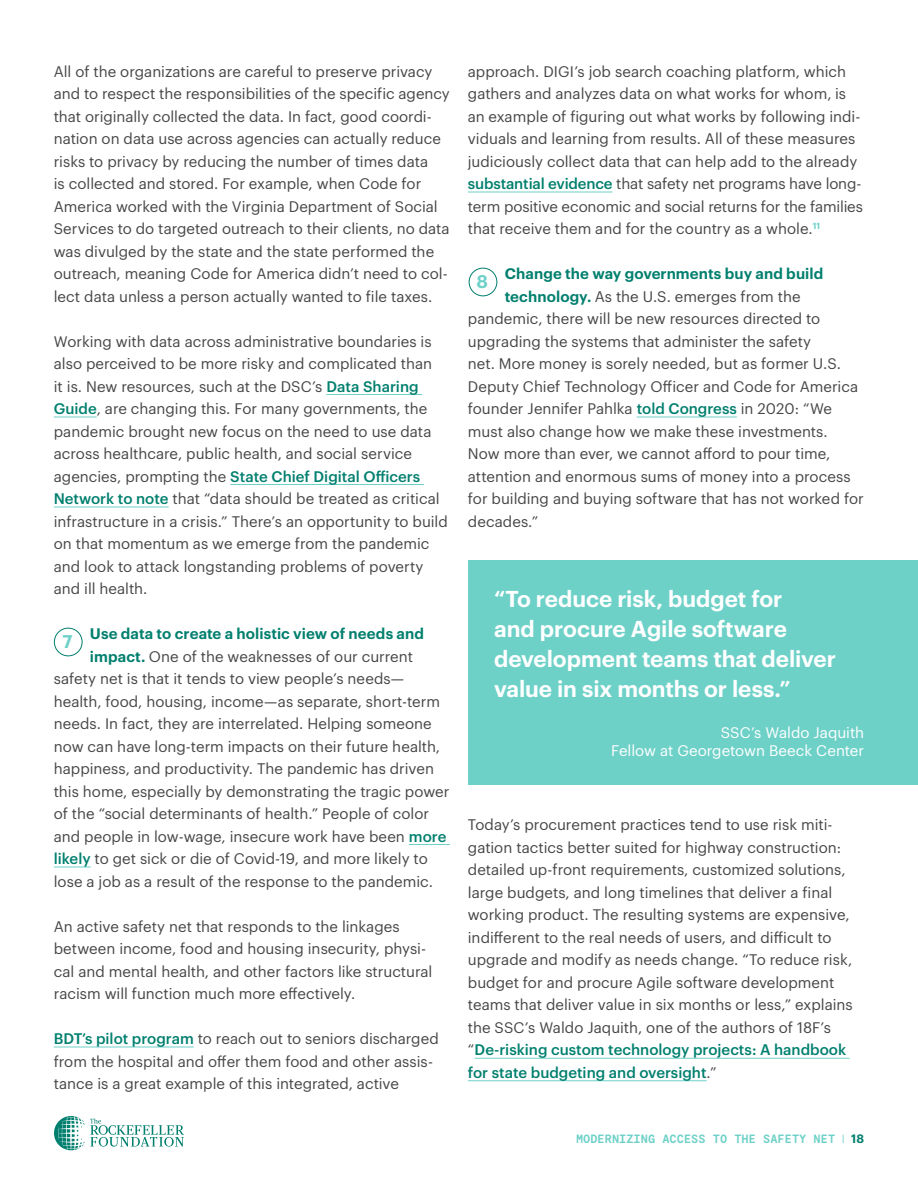
<style>
.page{position:relative;width:918px;height:1188px;background:#fff}
.page>*{position:absolute;margin:0;border:0;box-sizing:border-box;transform-origin:0 0}
.t1{font:600 22.5px/30px "Graphik";letter-spacing:-.005em;color:#fff}
.t2{font:600 18px "Graphik";color:#6ed1c8}
.t3{font:15px/22.5px "Graphik";color:#464646}
.t4{font:600 15px "Graphik";letter-spacing:.005em;color:#007f6e}
.t5{font:15px/18px "Graphik";color:#fff;text-align:right}
.t6{font:12px "Moderat Trial Mono Bold";color:#6ed1c8}
.s1{font-weight:500;color:#007f6e}
.s2{font-weight:600;color:#007f6e}
.s3{font-family:"Graphik";font-weight:600;color:#007f6e}
</style>
<div class="page">
<svg style="left:54px;top:1116px;width:130px;height:34px"></svg>
<hr style="left:326px;top:394px;width:96px;height:1px;background:#6ed1c8">
<hr style="left:54px;top:417px;width:43px;height:1px;background:#6ed1c8">
<hr style="left:230px;top:484px;width:194px;height:1px;background:#6ed1c8">
<hr style="left:54px;top:507px;width:115px;height:1px;background:#6ed1c8">
<hr style="left:409px;top:844px;width:41px;height:1px;background:#6ed1c8">
<hr style="left:54px;top:867px;width:37px;height:1px;background:#6ed1c8">
<hr style="left:54px;top:1047px;width:140px;height:1px;background:#6ed1c8">
<hr style="left:468px;top:192px;width:145px;height:1px;background:#6ed1c8">
<hr style="left:637px;top:417px;width:100px;height:1px;background:#6ed1c8">
<hr style="left:475px;top:1058px;width:375px;height:1px;background:#6ed1c8">
<hr style="left:468px;top:1080px;width:239px;height:1px;background:#6ed1c8">
<div style="left:54px;top:628px;width:28px;height:28px;border:1px solid #007f6e;border-radius:50%"></div>
<div style="left:469px;top:268px;width:28px;height:28px;border:1px solid #007f6e;border-radius:50%"></div>
<div style="left:468px;top:560px;width:450px;height:225px;background:#6ed1c8"></div>
<p class="t3" style="left:54px;top:59px;width:398px">All of the organizations are careful to preserve privacy and to respect the responsibilities of the specific agency that originally collected the data. In fact, good coordi&shy;nation on data use across agencies can actually reduce risks to privacy by reducing the number of times data<br>is collected and stored. For example, when Code for America worked with the Virginia Department of Social Services to do targeted outreach to their clients, no data was divulged by the state and the state performed the outreach, meaning Code for America didn’t need to col&shy;lect data unless a person actually wanted to file taxes.</p>
<p class="t3" style="left:54px;top:329px;width:396px">Working with data across administrative boundaries is also perceived to be more risky and complicated than<br>it is. New resources, such at the DSC’s <span class="s1">Data Sharing Guide</span>, are changing this. For many governments, the pandemic brought new focus on the need to use data across healthcare, public health, and social service agencies, prompting the <span class="s1">State Chief Digital Officers Network to note</span> that “data should be treated as critical infrastructure in a crisis.” There’s an opportunity to build on that momentum as we emerge from the pandemic and look to attack longstanding problems of poverty and ill health.</p>
<p class="t4" style="left:90px;top:622px;width:336px">Use data to create a holistic view of needs and</p>
<p class="t3" style="left:90px;top:644px;width:325px"><span class="s2">impact.</span> One of the weaknesses of our current</p>
<p class="t3" style="left:54px;top:666px;width:352px">safety net is that it tends to view people’s needs—</p>
<p class="t3" style="left:54px;top:689px;width:388px">health, food, housing, income—as separate, short-term</p>
<p class="t3" style="left:54px;top:711px;width:380px">needs. In fact, they are interrelated. Helping someone</p>
<p class="t3" style="left:54px;top:734px;width:388px">now can have long-term impacts on their future health,</p>
<p class="t3" style="left:54px;top:756px;width:382px">happiness, and productivity. The pandemic has driven</p>
<p class="t3" style="left:54px;top:779px;width:397px">this home, especially by demonstrating the tragic power</p>
<p class="t3" style="left:54px;top:801px;width:377px">of the “social determinants of health.” People of color</p>
<p class="t3" style="left:54px;top:824px;width:394px">and people in low-wage, insecure work have been <span class="s1">more</span></p>
<p class="t3" style="left:54px;top:846px;width:375px"><span class="s1">likely</span> to get sick or die of Covid-19, and more likely to</p>
<p class="t3" style="left:54px;top:869px;width:381px">lose a job as a result of the response to the pandemic.</p>
<p class="t3" style="left:54px;top:914px;width:380px">An active safety net that responds to the linkages between income, food and housing insecurity, physi&shy;cal and mental health, and other factors like structural racism will function much more effectively.</p>
<p class="t3" style="left:54px;top:1026px;width:387px"><span class="s1">BDT’s pilot program</span> to reach out to seniors discharged from the hospital and offer them food and other assis&shy;tance is a great example of this integrated, active</p>
<p class="t2" style="left:62px;top:628px;width:12px">7</p>
<p class="t3" style="left:468px;top:59px;width:397px">approach. DIGI’s job search coaching platform, which gathers and analyzes data on what works for whom, is an example of figuring out what works by following indi&shy;viduals and learning from results. All of these measures judiciously collect data that can help add to the already <span class="s1">substantial evidence</span> that safety net programs have long&shy;term positive economic and social returns for the families that receive them and for the country as a whole.<sup>11</sup></p>
<p class="t4" style="left:505px;top:262px;width:320px">Change the way governments buy and build</p>
<p class="t3" style="left:505px;top:284px;width:297px"><span class="s2">technology.</span> As the U.S. emerges from the</p>
<p class="t3" style="left:468px;top:306px;width:354px">pandemic, there will be new resources directed to</p>
<p class="t3" style="left:468px;top:329px;width:345px">upgrading the systems that administer the safety</p>
<p class="t3" style="left:468px;top:351px;width:375px">net. More money is sorely needed, but as former U.S.</p>
<p class="t3" style="left:468px;top:374px;width:392px">Deputy Chief Technology Officer and Code for America</p>
<p class="t3" style="left:468px;top:396px;width:366px">founder Jennifer Pahlka <span class="s1">told Congress</span> in 2020: “We</p>
<p class="t3" style="left:468px;top:419px;width:361px">must also change how we make these investments.</p>
<p class="t3" style="left:468px;top:441px;width:364px">Now more than ever, we cannot afford to pour time,</p>
<p class="t3" style="left:468px;top:464px;width:384px">attention and enormous sums of money into a process</p>
<p class="t3" style="left:468px;top:486px;width:397px">for building and buying software that has not worked for</p>
<p class="t3" style="left:468px;top:509px;width:72px">decades.”</p>
<p class="t2" style="left:476px;top:268px;width:13px">8</p>
<h1 class="t1" style="left:494px;top:582px;width:343px">“To reduce risk, budget for<br>and procure Agile software development teams that deliver value in six months or less.”</h1>
<p class="t5" style="left:611px;top:722px;width:255px">SSC’s Waldo Jaquith<br>Fellow at Georgetown Beeck Center</p>
<p class="t3" style="left:468px;top:812px;width:386px">Today’s procurement practices tend to use risk miti&shy;gation tactics better suited for highway construction: detailed up-front requirements, customized solutions, large budgets, and long timelines that deliver a final working product. The resulting systems are expensive, indifferent to the real needs of users, and difficult to upgrade and modify as needs change. “To reduce risk, budget for and procure Agile software development teams that deliver value in six months or less,” explains the SSC’s Waldo Jaquith, one of the authors of 18F’s “<span class="s1">De-risking custom technology projects: A handbook for state budgeting and oversight</span>.”</p>
<p class="t6" style="left:576px;top:1135px;width:290px">MODERNIZING ACCESS TO THE SAFETY NET ❘ <span class="s3">18</span></p>
</div>
